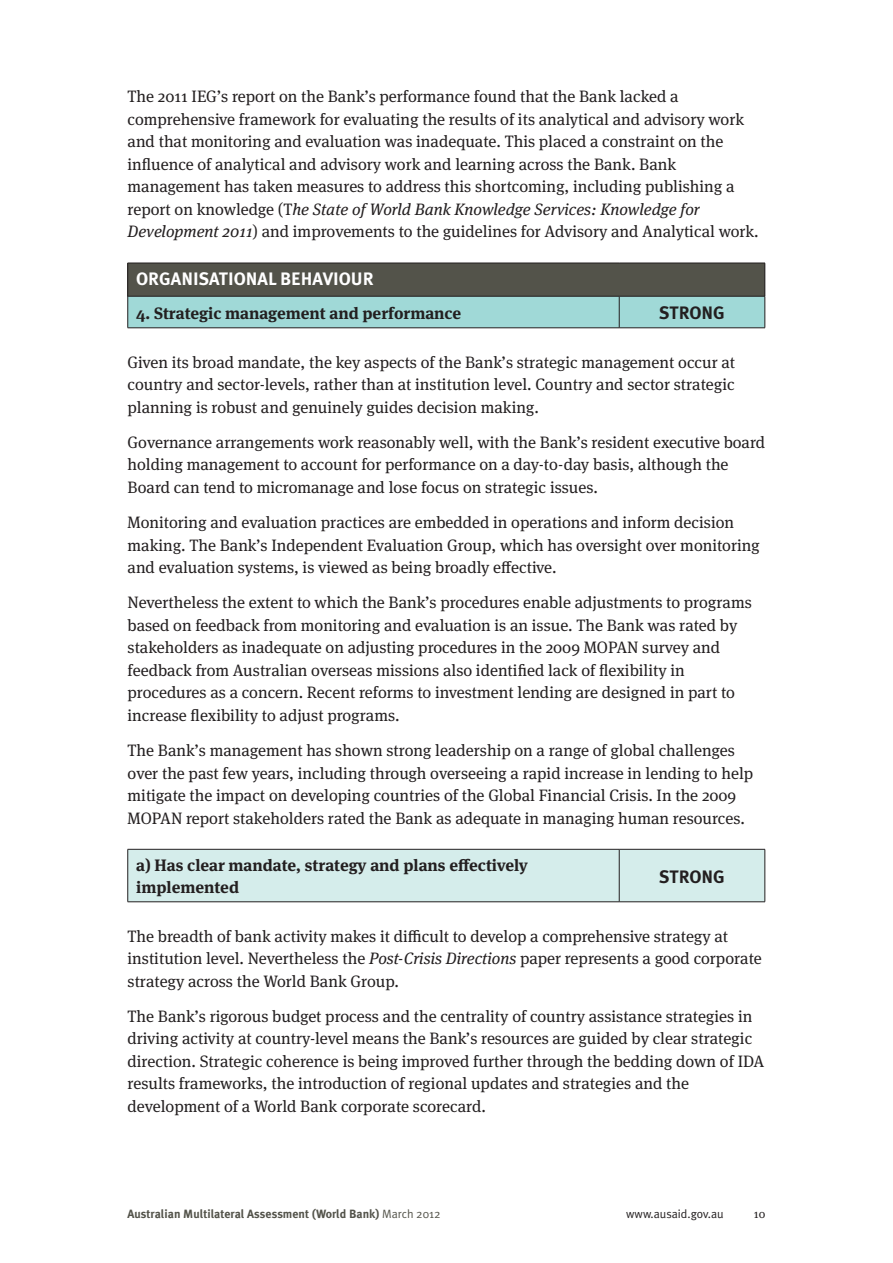
<style>
.page{position:relative;width:893px;height:1263px;background:#fff}
.page>*{position:absolute;margin:0;border:0;box-sizing:border-box;transform-origin:0 0}
._08a__TABLE_HEADING{font:700 18px "Meta Plus";color:#fff}
._08bbbb_RIGHT_COLUMN{font:700 18px "Meta Plus";color:#231f20}
._04__BODY_TEXT{font:16.5px/22.5px "Meta Serif OT";color:#231f20}
._04__BODY_TEXT-2{font:700 16.5px/22.5px "Meta Serif OT";color:#231f20}
.t1{font:700 12px "Meta Plus";color:#53534a}
.t2{font:12px "Meta Plus Normal";color:#231f20}
.t3{font:12px "Meta Serif OT";color:#231f20}
.s1{font-style:italic}
.s2{font-family:"Meta Plus Normal";font-weight:400}
</style>
<div class="page">
<div style="left:128px;top:263px;width:637px;height:33px;background:#53534a"></div>
<div style="left:128px;top:297px;width:637px;height:31px;background:#a0d9d7"></div>
<hr style="left:619px;top:296px;width:1px;height:32px;background:#231f20">
<hr style="left:128px;top:263px;width:491px;height:1px;background:#231f20">
<hr style="left:127px;top:263px;width:1px;height:33px;background:#231f20">
<hr style="left:619px;top:263px;width:146px;height:1px;background:#231f20">
<hr style="left:765px;top:263px;width:1px;height:33px;background:#231f20">
<hr style="left:128px;top:296px;width:491px;height:1px;background:#231f20">
<hr style="left:127px;top:296px;width:1px;height:32px;background:#231f20">
<hr style="left:619px;top:296px;width:146px;height:1px;background:#231f20">
<hr style="left:765px;top:296px;width:1px;height:32px;background:#231f20">
<hr style="left:128px;top:328px;width:491px;height:1px;background:#231f20">
<hr style="left:619px;top:328px;width:146px;height:1px;background:#231f20">
<div style="left:128px;top:850px;width:637px;height:51px;background:#d5edeb"></div>
<hr style="left:128px;top:849px;width:491px;height:1px;background:#231f20">
<hr style="left:619px;top:849px;width:146px;height:1px;background:#231f20">
<hr style="left:619px;top:849px;width:1px;height:53px;background:#231f20">
<hr style="left:128px;top:901px;width:491px;height:1px;background:#231f20">
<hr style="left:619px;top:901px;width:146px;height:1px;background:#231f20">
<hr style="left:127px;top:849px;width:1px;height:53px;background:#231f20">
<hr style="left:765px;top:849px;width:1px;height:53px;background:#231f20">
<p class="_04__BODY_TEXT" style="left:128px;top:86px;width:633px">The 2011 IEG’s report on the Bank’s performance found that the Bank lacked a comprehensive framework for evaluating the results of its analytical and advisory work and that monitoring and evaluation was inadequate. This placed a constraint on the influence of analytical and advisory work and learning across the Bank. Bank management has taken measures to address this shortcoming, including publishing a report on knowledge (T<span class="s1">he State of World Bank Knowledge Services: Knowledge for Development 2011</span>) and improvements to the guidelines for Advisory and Analytical work.</p>
<p class="_08a__TABLE_HEADING" style="left:136px;top:269px;width:239px">ORGANISATIONAL BEHAVIOUR</p>
<p class="_04__BODY_TEXT-2" style="left:136px;top:302px;width:327px">4. Strategic management and performance</p>
<p class="_08bbbb_RIGHT_COLUMN" style="left:659px;top:302px;width:67px">STRONG</p>
<p class="_04__BODY_TEXT" style="left:128px;top:351px;width:609px;text-align:justify">Given its broad mandate, the key aspects of the Bank’s strategic management occur at country and sector-levels, rather than at institution level. Country and sector strategic planning is robust and genuinely guides decision making.</p>
<p class="_04__BODY_TEXT" style="left:128px;top:431px;width:639px">Governance arrangements work reasonably well, with the Bank’s resident executive board holding management to account for performance on a day-to-day basis, although the<br>Board can tend to micromanage and lose focus on strategic issues.</p>
<p class="_04__BODY_TEXT" style="left:128px;top:511px;width:634px">Monitoring and evaluation practices are embedded in operations and inform decision making. The Bank’s Independent Evaluation Group, which has oversight over monitoring and evaluation systems, is viewed as being broadly effective.</p>
<p class="_04__BODY_TEXT" style="left:128px;top:592px;width:626px">Nevertheless the extent to which the Bank’s procedures enable adjustments to programs based on feedback from monitoring and evaluation is an issue. The Bank was rated by stakeholders as inadequate on adjusting procedures in the 2009 MOPAN survey and feedback from Australian overseas missions also identified lack of flexibility in procedures as a concern. Recent reforms to investment lending are designed in part to increase flexibility to adjust programs.</p>
<p class="_04__BODY_TEXT" style="left:128px;top:739px;width:627px">The Bank’s management has shown strong leadership on a range of global challenges over the past few years, including through overseeing a rapid increase in lending to help mitigate the impact on developing countries of the Global Financial Crisis. In the 2009<br>MOPAN report stakeholders rated the Bank as adequate in managing human resources.</p>
<p class="_04__BODY_TEXT-2" style="left:136px;top:854px;width:393px">a) Has clear mandate, strategy and plans effectively implemented</p>
<p class="_08bbbb_RIGHT_COLUMN" style="left:659px;top:866px;width:67px">STRONG</p>
<p class="_04__BODY_TEXT" style="left:128px;top:925px;width:636px">The breadth of bank activity makes it difficult to develop a comprehensive strategy at institution level. Nevertheless the <span class="s1">Post-Crisis Directions</span> paper represents a good corporate strategy across the World Bank Group.</p>
<p class="_04__BODY_TEXT" style="left:128px;top:1005px;width:638px">The Bank’s rigorous budget process and the centrality of country assistance strategies in driving activity at country-level means the Bank’s resources are guided by clear strategic direction. Strategic coherence is being improved further through the bedding down of IDA results frameworks, the introduction of regional updates and strategies and the development of a World Bank corporate scorecard.</p>
<p class="t1" style="left:128px;top:1207px;width:314px">Australian Multilateral Assessment (World Bank) <span class="s2">March 2012</span></p>
<p class="t2" style="left:626px;top:1207px;width:99px">www.ausaid.gov.au</p>
<p class="t3" style="left:754px;top:1207px;width:13px">10</p>
</div>
